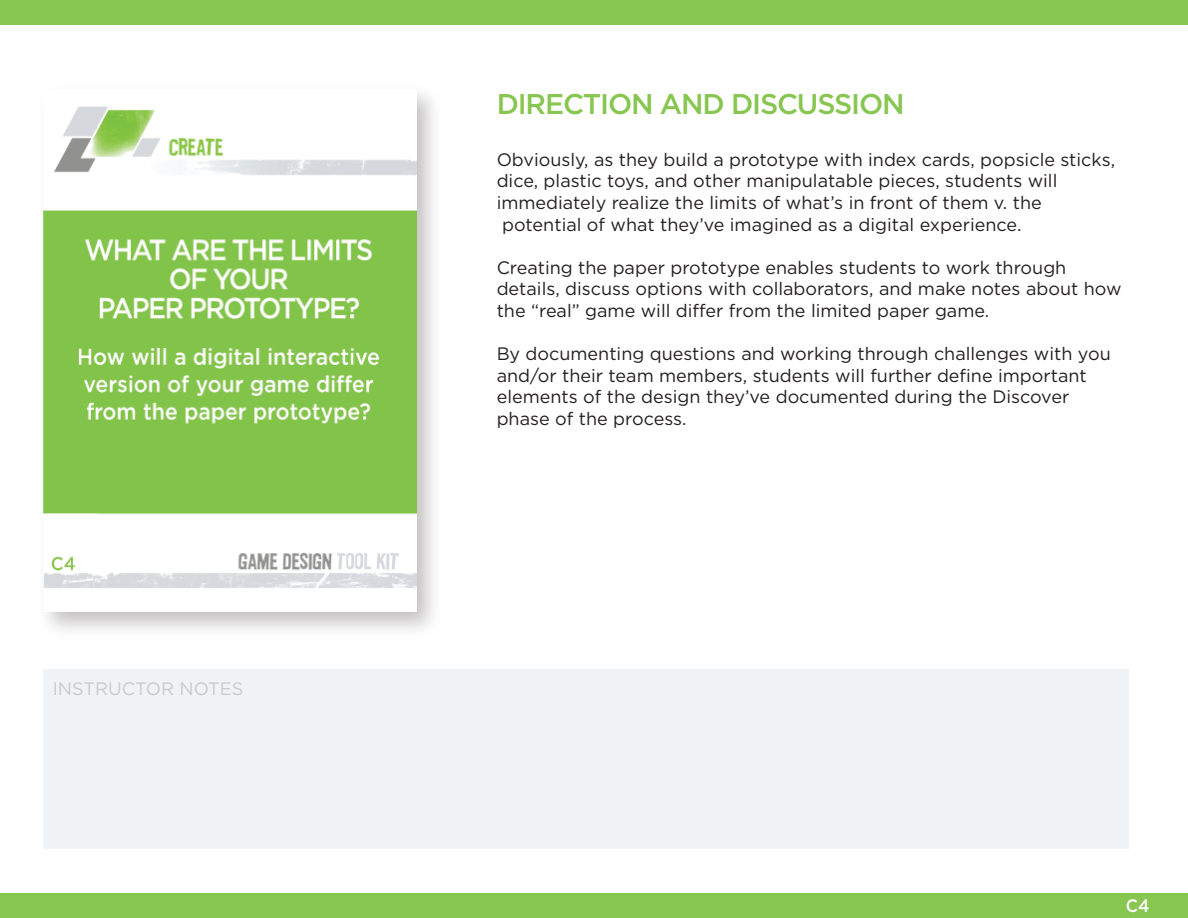
<style>
.page{position:relative;width:1188px;height:918px;background:#fff}
.page>*{position:absolute;margin:0;border:0;box-sizing:border-box;transform-origin:0 0}
.t1{font:500 28.5px "Gotham";letter-spacing:-.04em;color:#87c650}
.t2{font:18px/21.6px "Gotham";color:#231f20}
.t3{font:18px "Gotham";color:#c9cacc}
.t4{font:500 18px "Gotham";color:#fff;scale:.93 1}
</style>
<div class="page">
<div style="left:43px;top:669px;width:1086px;height:180px;background:#eff3f5"></div>
<img style="left:47px;top:93px;width:387px;height:537px">
<img style="left:43px;top:93px;width:373px;height:519px">
<div style="left:0;top:893px;width:1188px;height:25px;background:#87c650"></div>
<div style="left:0;top:0;width:1188px;height:25px;background:#87c650"></div>
<p class="t3" style="left:53px;top:679px;width:192px">INSTRUCTOR NOTES</p>
<p class="t1" style="left:497px;top:87px;width:409px">DIRECTION AND DISCUSSION</p>
<p class="t2" style="left:497px;top:148px;width:620px">Obviously, as they build a prototype with index cards, popsicle sticks,</p>
<p class="t2" style="left:497px;top:170px;width:562px">dice, plastic toys, and other manipulatable pieces, students will</p>
<p class="t2" style="left:497px;top:191px;width:547px">immediately realize the limits of what’s in front of them v. the</p>
<p class="t2" style="left:502px;top:213px;width:521px">potential of what they’ve imagined as a digital experience.</p>
<p class="t2" style="left:497px;top:256px;width:626px">Creating the paper prototype enables students to work through details, discuss options with collaborators, and make notes about how the “real” game will differ from the limited paper game.</p>
<p class="t2" style="left:497px;top:343px;width:616px">By documenting questions and working through challenges with you and/or their team members, students will further define important elements of the design they’ve documented during the Discover phase of the process.</p>
<p class="t4" style="left:1126px;top:896px;width:27px">C4</p>
</div>
